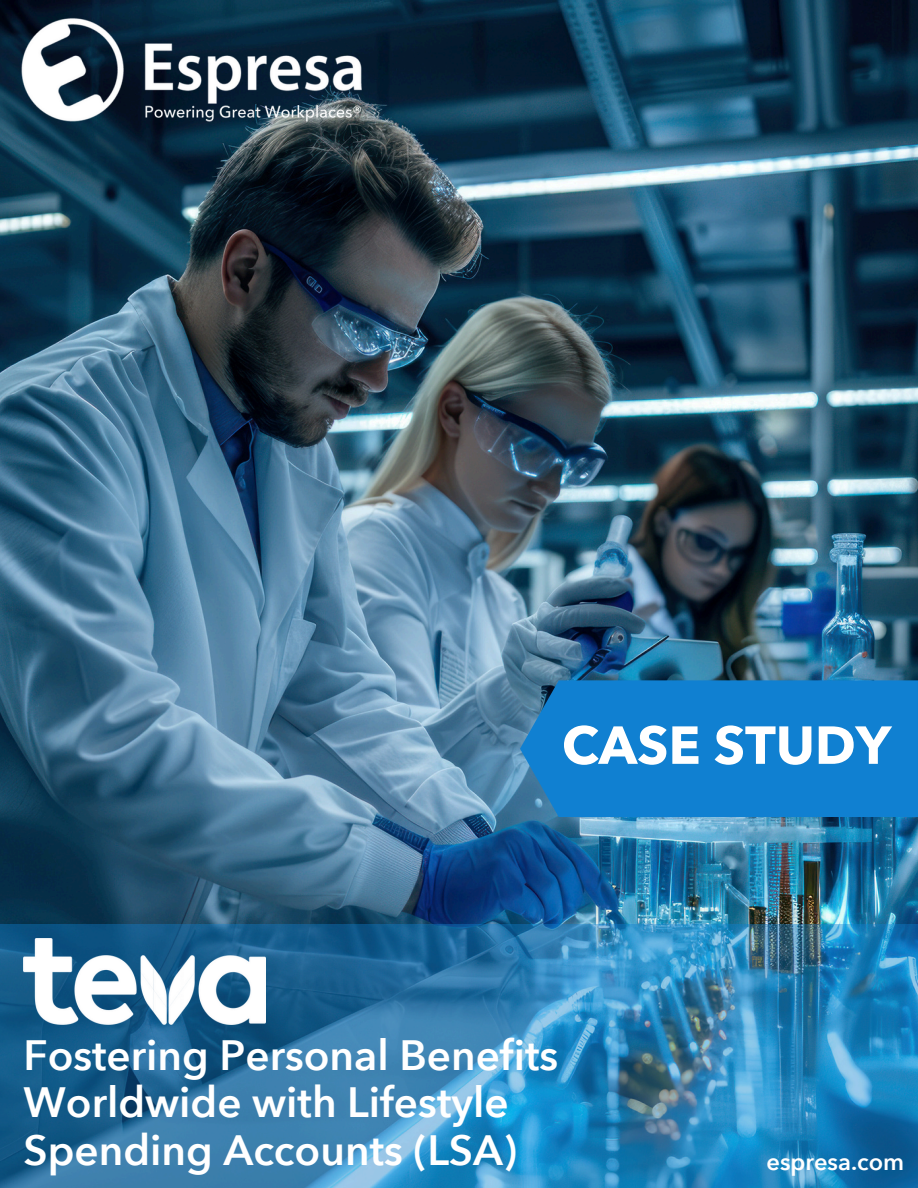
<style>
.page{position:relative;width:918px;height:1188px;background:#fff}
.page>*{position:absolute;margin:0;border:0;box-sizing:border-box;transform-origin:0 0}
.t1{font:700 52.95px "Avenir Next";color:#fff}
.t2{font:600 42.3px/47.2px "Avenir Next";color:#fff}
.t3{font:600 23.7px "Avenir Next";color:#fff}
</style>
<div class="page">
<img style="left:0;top:0;width:918px;height:925px">
<img style="left:7px;top:7px;width:366px;height:126px">
<svg style="left:0;top:925px;width:918px;height:263px;background:#2c7daf"></svg>
<div style="left:520px;top:680px;width:398px;height:137px;background:#1080d1"></div>
<img style="left:23px;top:939px;width:242px;height:85px">
<p class="t1" style="left:562px;top:711px;width:331px">CASE STUDY</p>
<p class="t2" style="left:23px;top:1033px;width:536px">Fostering Personal Benefits<br>Worldwide with Lifestyle<br>Spending Accounts (LSA)</p>
<h2 class="t3" style="left:766px;top:1147px;width:139px">espresa.com</h2>
</div>
